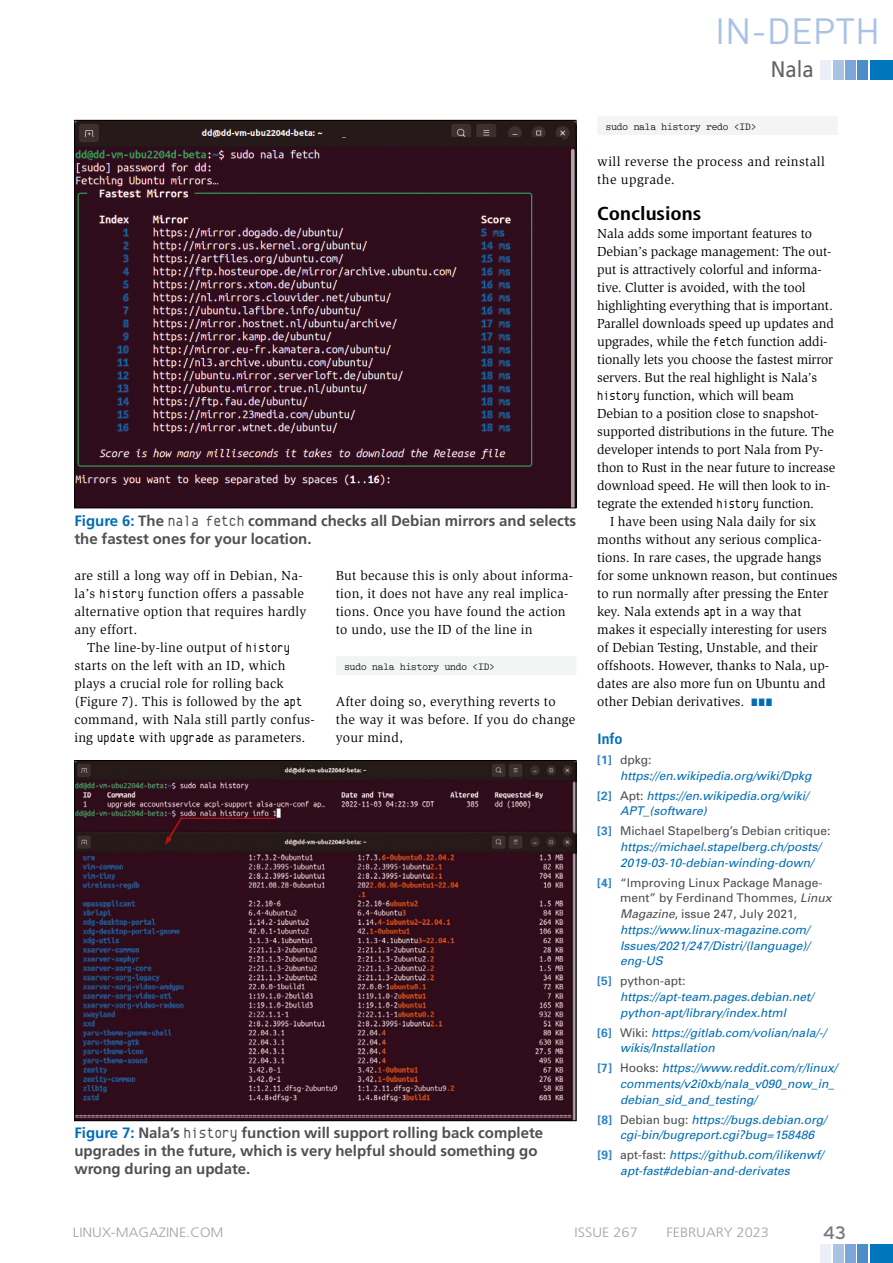
<style>
.page{position:relative;width:893px;height:1263px;background:#fff}
.page>*{position:absolute;margin:0;border:0;box-sizing:border-box;transform-origin:0 0}
.t1{font:36px "DIN";color:#aac3e4}
.t2{font:22.5px "Frutiger";color:#636267;scale:.9 1}
.t3{font:700 condensed 18.75px "Frutiger";color:#000;scale:1.13 1}
.t4{font:18px "Interstate";color:#79787d}
.t5{font:700 15px/18px "Frutiger";color:#504f53}
.t6{font:700 condensed 15px "Frutiger";color:#006cb5}
.t7{font:13.5px/18px "Slimbach";color:#000}
.t8{font:13.5px/18px "Slimbach";letter-spacing:.02em;color:#000}
.t9{font:13.5px/18px "Slimbach";letter-spacing:.03em;color:#000}
.t10{font:300 13.5px "Frutiger";color:#a3a3a7;scale:1.08 1}
.t11{font:italic 12px/15.8px "Univers";color:#006cb5}
.t12{font:12px/15.8px "Univers";color:#4e4d51}
.t13{font:8.85px "Fantabular MVB";color:#000;scale:.9 1}
.s1{color:#006cb5}
.s2{font-family:"Envy Code R";font-weight:400;color:#4e4d51}
.s3{font-family:"Envy Code R";font-size:12.75px}
.s4{font-weight:700;font-style:normal;color:#2f82c2}
.s5{font-style:normal;color:#4e4d51}
.s6{font-weight:700;color:#2f82c2}
.s7{font-style:italic}
.s8{font-style:italic;color:#006cb5}
</style>
<div class="page">
<div style="left:336px;top:656px;width:240px;height:19px;background:#f3f4f4"></div>
<div style="left:597px;top:116px;width:241px;height:19px;background:#f3f4f4"></div>
<img style="left:76px;top:122px;width:498px;height:384px">
<img style="left:76px;top:762px;width:498px;height:357px">
<div style="left:870px;top:61px;width:23px;height:19px;background:#0077bc"></div>
<div style="left:845px;top:61px;width:10px;height:19px;background:#7da5d6"></div>
<div style="left:820px;top:61px;width:10px;height:19px;background:#eaeff8"></div>
<div style="left:858px;top:61px;width:10px;height:19px;background:#4f8dc8"></div>
<div style="left:833px;top:61px;width:10px;height:19px;background:#aac3e4"></div>
<div style="left:870px;top:1244px;width:23px;height:19px;background:#0077bc"></div>
<div style="left:845px;top:1244px;width:10px;height:19px;background:#7da5d6"></div>
<div style="left:820px;top:1244px;width:10px;height:19px;background:#eaeff8"></div>
<div style="left:858px;top:1244px;width:10px;height:19px;background:#4f8dc8"></div>
<div style="left:833px;top:1244px;width:10px;height:19px;background:#aac3e4"></div>
<h1 class="t1" style="left:715px;top:9px;width:167px">IN-DEPTH</h1>
<p class="t5" style="left:74px;top:512px;width:503px"><span class="s1">Figure 6:</span> The <span class="s2">nala fetch</span> command checks all Debian mirrors and selects the fastest ones for your location.</p>
<p class="t8" style="left:74px;top:567px;width:230px">are still a long way off in Debian, Na-</p>
<p class="t8" style="left:74px;top:585px;width:231px">la’s <span class="s3">history</span> function offers a passable</p>
<p class="t8" style="left:74px;top:603px;width:234px">alternative option that requires hardly</p>
<p class="t8" style="left:74px;top:621px;width:64px">any effort.</p>
<p class="t7" style="left:87px;top:639px;width:204px">The line-by-line output of <span class="s3">history</span></p>
<p class="t7" style="left:74px;top:657px;width:213px">starts on the left with an ID, which</p>
<p class="t7" style="left:74px;top:675px;width:211px">plays a crucial role for rolling back</p>
<p class="t7" style="left:74px;top:693px;width:229px">(Figure 7). This is followed by the <span class="s3">apt</span></p>
<p class="t7" style="left:74px;top:711px;width:242px">command, with Nala still partly confus-</p>
<p class="t7" style="left:74px;top:729px;width:233px">ing <span class="s3">update</span> with <span class="s3">upgrade</span> as parameters.</p>
<p class="t7" style="left:336px;top:567px;width:239px">But because this is only about informa&shy;tion, it does not have any real implica&shy;tions. Once you have found the action to undo, use the ID of the line in</p>
<p class="t13" style="left:344px;top:661px;width:169px">sudo nala history undo &lt;ID&gt;</p>
<p class="t8" style="left:336px;top:693px;width:241px">After doing so, everything reverts to the way it was before. If you do change your mind,</p>
<p class="t5" style="left:74px;top:1124px;width:470px"><span class="s1">Figure 7:</span> Nala’s <span class="s2">history</span> function will support rolling back complete upgrades in the future, which is very helpful should something go wrong during an update.</p>
<h2 class="t2" style="left:771px;top:56px;width:49px">Nala</h2>
<p class="t13" style="left:606px;top:121px;width:169px">sudo nala history redo &lt;ID&gt;</p>
<p class="t9" style="left:597px;top:153px;width:229px">will reverse the process and reinstall the upgrade.</p>
<p class="t3" style="left:597px;top:203px;width:94px">Conclusions</p>
<p class="t7" style="left:597px;top:225px;width:216px">Nala adds some important features to</p>
<p class="t7" style="left:597px;top:243px;width:236px">Debian’s package management: The out-</p>
<p class="t7" style="left:597px;top:261px;width:226px">put is attractively colorful and informa-</p>
<p class="t7" style="left:597px;top:279px;width:210px">tive. Clutter is avoided, with the tool</p>
<p class="t7" style="left:597px;top:297px;width:237px">highlighting everything that is important.</p>
<p class="t7" style="left:597px;top:315px;width:238px">Parallel downloads speed up updates and</p>
<p class="t7" style="left:597px;top:333px;width:232px">upgrades, while the <span class="s3">fetch</span> function addi-</p>
<p class="t7" style="left:597px;top:351px;width:237px">tionally lets you choose the fastest mirror</p>
<p class="t7" style="left:597px;top:369px;width:222px">servers. But the real highlight is Nala’s</p>
<p class="t7" style="left:597px;top:387px;width:198px"><span class="s3">history</span> function, which will beam</p>
<p class="t7" style="left:597px;top:405px;width:223px">Debian to a position close to snapshot-</p>
<p class="t7" style="left:597px;top:423px;width:238px">supported distributions in the future. The</p>
<p class="t7" style="left:597px;top:441px;width:228px">developer intends to port Nala from Py-</p>
<p class="t7" style="left:597px;top:459px;width:239px">thon to Rust in the near future to increase</p>
<p class="t7" style="left:597px;top:477px;width:234px">download speed. He will then look to in-</p>
<p class="t7" style="left:597px;top:495px;width:219px">tegrate the extended <span class="s3">history</span> function.</p>
<p class="t7" style="left:610px;top:513px;width:208px">I have been using Nala daily for six</p>
<p class="t7" style="left:597px;top:531px;width:226px">months without any serious complica-</p>
<p class="t7" style="left:597px;top:549px;width:226px">tions. In rare cases, the upgrade hangs</p>
<p class="t7" style="left:597px;top:567px;width:242px">for some unknown reason, but continues</p>
<p class="t7" style="left:597px;top:585px;width:233px">to run normally after pressing the Enter</p>
<p class="t7" style="left:597px;top:603px;width:206px">key. Nala extends <span class="s3">apt</span> in a way that</p>
<p class="t7" style="left:597px;top:621px;width:231px">makes it especially interesting for users</p>
<p class="t7" style="left:597px;top:639px;width:222px">of Debian Testing, Unstable, and their</p>
<p class="t7" style="left:597px;top:657px;width:233px">offshoots. However, thanks to Nala, up-</p>
<p class="t7" style="left:597px;top:675px;width:230px">dates are also more fun on Ubuntu and</p>
<p class="t7" style="left:597px;top:693px;width:176px">other Debian derivatives. <span class="s1">■</span> <span class="s1">■</span> <span class="s1">■</span></p>
<p class="t6" style="left:598px;top:730px;width:27px">Info</p>
<p class="t11" style="left:620px;top:752px;width:193px;text-indent:-23px"><span class="s4">[1]</span> <span class="s5">dpkg: </span>https://en.wikipedia.org/wiki/Dpkg</p>
<p class="t11" style="left:620px;top:787px;width:190px;text-indent:-23px"><span class="s4">[2]</span> <span class="s5">Apt:</span> https://en.wikipedia.org/wiki/<br>APT_(software)</p>
<p class="t11" style="left:620px;top:823px;width:212px;text-indent:-23px"><span class="s4">[3]</span> <span class="s5">Michael Stapelberg’s Debian critique: </span>https://michael.stapelberg.ch/posts/<br>2019‑03‑10‑debian‑winding‑down/</p>
<p class="t12" style="left:620px;top:874px;width:213px;text-indent:-23px"><span class="s6">[4]</span> “Improving Linux Package Manage&shy;ment” by Ferdinand Thommes, <span class="s7">Linux<br>Magazine</span>, issue 247, July 2021, <span class="s8">https://www.linux‑magazine.com/<br>Issues/2021/247/Distri/(language)/ eng‑US</span></p>
<p class="t11" style="left:620px;top:973px;width:195px;text-indent:-23px"><span class="s4">[5]</span> <span class="s5">python-apt: </span>https://apt‑team.pages.debian.net/ python‑apt/library/index.html</p>
<p class="t11" style="left:620px;top:1024px;width:207px;text-indent:-23px"><span class="s4">[6]</span> <span class="s5">Wiki:</span> https://gitlab.com/volian/nala/‑/ wikis/Installation</p>
<p class="t11" style="left:620px;top:1060px;width:219px;text-indent:-23px"><span class="s4">[7]</span> <span class="s5">Hooks:</span> https://www.reddit.com/r/linux/ comments/v2i0xb/nala_v090_now_in_ debian_sid_and_testing/</p>
<p class="t11" style="left:620px;top:1111px;width:208px;text-indent:-23px"><span class="s4">[8]</span> <span class="s5">Debian bug:</span> https://bugs.debian.org/ cgi‑bin/bugreport.cgi?bug=158486</p>
<p class="t11" style="left:620px;top:1147px;width:204px;text-indent:-23px"><span class="s4">[9]</span> <span class="s5">apt-fast:</span> https://github.com/ilikenwf/ apt‑fast#debian‑and‑derivates</p>
<p class="t10" style="left:73px;top:1224px;width:141px">LINUX-MAGAZINE.COM</p>
<p class="t10" style="left:575px;top:1224px;width:60px">ISSUE 267</p>
<p class="t10" style="left:666px;top:1224px;width:97px">FEBRUARY 2023</p>
<p class="t4" style="left:823px;top:1222px;width:25px">43</p>
</div>
